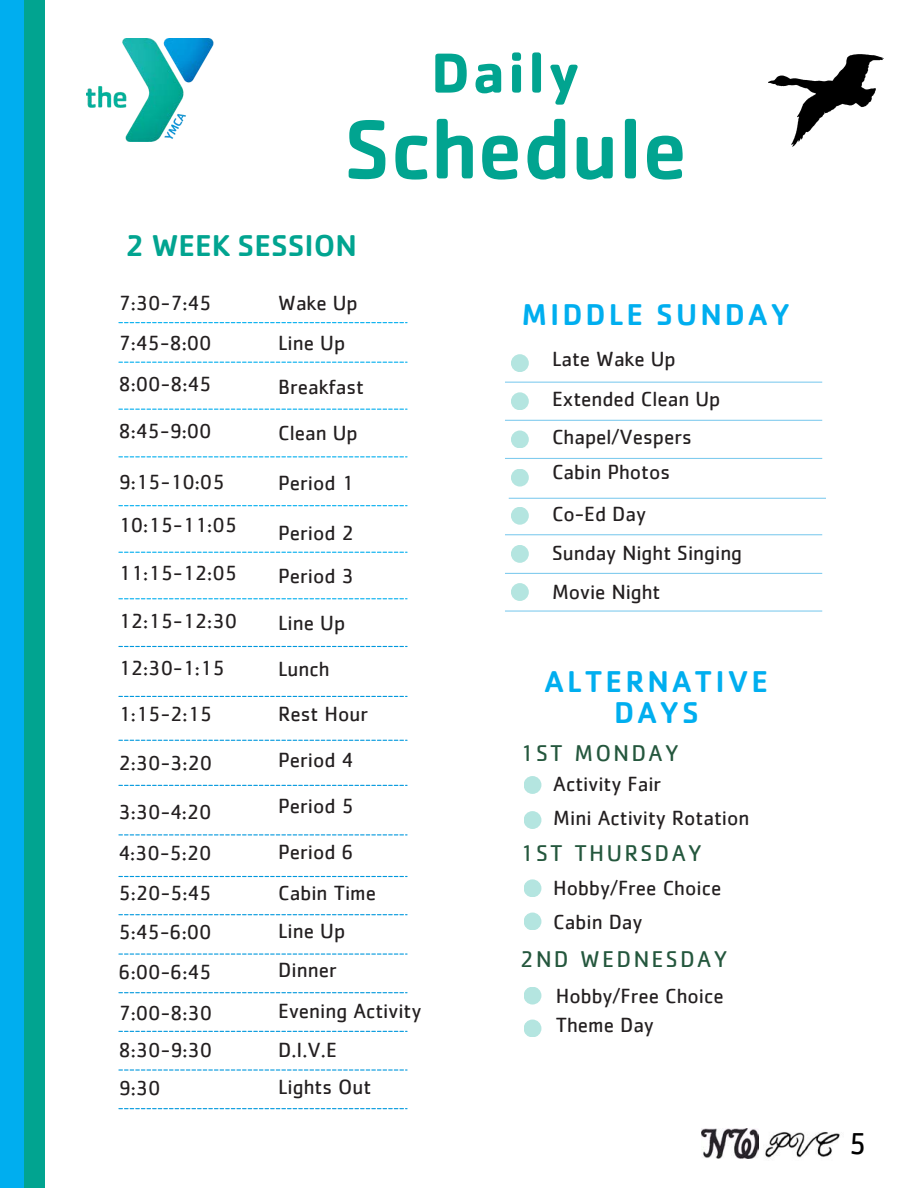
<style>
.page{position:relative;width:918px;height:1188px;background:#fff}
.page>*{position:absolute;margin:0;border:0;box-sizing:border-box;transform-origin:0 0}
.t1{font:500 86.55px "Cachet";color:#01a490}
.t2{font:700 58.35px "Cachet";letter-spacing:.055em;color:#01a490}
.t3{font:500 31.05px/30.3px "Cachet";letter-spacing:.1em;color:#00aeef;text-align:center}
.t4{font:500 31.05px "Cachet";color:#01a490}
.t5{font:31.05px "Cachet";color:#000}
.t6{font:23.55px "Cachet";letter-spacing:.1em;color:#24573d}
.t7{font:21.15px/40.3px "Cachet";color:#231f20}
</style>
<div class="page">
<svg style="left:118px;top:322px;width:290px;height:1px"></svg>
<hr style="left:505px;top:382px;width:317px;height:1px;background:#0098dd">
<hr style="left:509px;top:498px;width:317px;height:1px;background:#0098dd">
<hr style="left:505px;top:573px;width:317px;height:1px;background:#0098dd">
<hr style="left:505px;top:420px;width:317px;height:1px;background:#0098dd">
<hr style="left:505px;top:458px;width:317px;height:1px;background:#0098dd">
<hr style="left:505px;top:534px;width:317px;height:1px;background:#0098dd">
<hr style="left:505px;top:610px;width:317px;height:2px;background:#0098dd">
<svg style="left:118px;top:505px;width:290px;height:1px"></svg>
<svg style="left:118px;top:785px;width:290px;height:1px"></svg>
<svg style="left:118px;top:456px;width:290px;height:1px"></svg>
<svg style="left:118px;top:740px;width:290px;height:1px"></svg>
<svg style="left:118px;top:646px;width:290px;height:1px"></svg>
<svg style="left:118px;top:914px;width:290px;height:1px"></svg>
<svg style="left:118px;top:696px;width:290px;height:1px"></svg>
<svg style="left:118px;top:953px;width:290px;height:2px"></svg>
<svg style="left:118px;top:409px;width:290px;height:1px"></svg>
<svg style="left:118px;top:598px;width:290px;height:1px"></svg>
<svg style="left:118px;top:876px;width:290px;height:1px"></svg>
<svg style="left:118px;top:362px;width:290px;height:1px"></svg>
<svg style="left:118px;top:552px;width:290px;height:1px"></svg>
<svg style="left:118px;top:834px;width:290px;height:1px"></svg>
<div style="left:511px;top:354px;width:18px;height:18px;background:#b4e5e0;border-radius:50%"></div>
<div style="left:511px;top:469px;width:18px;height:18px;background:#b4e5e0;border-radius:50%"></div>
<div style="left:511px;top:583px;width:18px;height:18px;background:#b4e5e0;border-radius:50%"></div>
<div style="left:511px;top:392px;width:18px;height:18px;background:#b4e5e0;border-radius:50%"></div>
<div style="left:511px;top:507px;width:18px;height:18px;background:#b4e5e0;border-radius:50%"></div>
<div style="left:511px;top:430px;width:18px;height:18px;background:#b4e5e0;border-radius:50%"></div>
<div style="left:511px;top:545px;width:18px;height:18px;background:#b4e5e0;border-radius:50%"></div>
<svg style="left:118px;top:992px;width:290px;height:1px"></svg>
<svg style="left:118px;top:1031px;width:290px;height:1px"></svg>
<svg style="left:118px;top:1069px;width:290px;height:2px"></svg>
<svg style="left:118px;top:1108px;width:290px;height:1px"></svg>
<img style="left:768px;top:54px;width:116px;height:93px">
<div style="left:524px;top:776px;width:17px;height:18px;background:#b4e5e0;border-radius:50%"></div>
<div style="left:524px;top:811px;width:17px;height:18px;background:#b4e5e0;border-radius:50%"></div>
<div style="left:524px;top:879px;width:17px;height:18px;background:#b4e5e0;border-radius:50%"></div>
<div style="left:524px;top:913px;width:17px;height:17px;background:#b4e5e0;border-radius:50%"></div>
<div style="left:524px;top:987px;width:17px;height:18px;background:#b4e5e0;border-radius:50%"></div>
<div style="left:524px;top:1020px;width:17px;height:17px;background:#b4e5e0;border-radius:50%"></div>
<img style="left:86px;top:38px;width:128px;height:104px">
<img style="left:702px;top:1129px;width:56px;height:29px">
<img style="left:765px;top:1132px;width:75px;height:26px">
<div style="left:0;top:0;width:44px;height:1188px;background:linear-gradient(to bottom,#01a490,#01a490)"></div>
<div style="left:0;top:0;width:23px;height:1188px;background:#00aeef"></div>
<h2 class="t2" style="left:431px;top:35px;width:151px">Daily</h2>
<h1 class="t1" style="left:344px;top:93px;width:345px">Schedule</h1>
<h3 class="t4" style="left:126px;top:226px;width:233px">2 WEEK SESSION</h3>
<p class="t7" style="left:118px;top:284px;width:95px">7:30-7:45</p>
<p class="t7" style="left:278px;top:284px;width:81px;line-height:39.6px">Wake Up<br>Line Up</p>
<p class="t7" style="left:278px;top:368px;width:87px">Breakfast</p>
<p class="t7" style="left:118px;top:323px;width:95px">7:45-8:00</p>
<p class="t7" style="left:118px;top:364px;width:95px">8:00-8:45</p>
<p class="t7" style="left:118px;top:412px;width:95px">8:45-9:00</p>
<p class="t7" style="left:118px;top:461px;width:120px;line-height:43.2px">9:15-10:05<br>10:15-11:05</p>
<p class="t7" style="left:118px;top:554px;width:120px">11:15-12:05</p>
<p class="t7" style="left:118px;top:601px;width:120px">12:15-12:30</p>
<p class="t7" style="left:118px;top:646px;width:108px;line-height:45.9px">12:30-1:15<br>1:15-2:15</p>
<p class="t7" style="left:118px;top:744px;width:95px">2:30-3:20</p>
<p class="t7" style="left:118px;top:792px;width:95px;text-align:justify">3:30-4:20<br>4:30-5:20<br>5:20-5:45<br>5:45-6:00<br>6:00-6:45<br>7:00-8:30</p>
<p class="t7" style="left:118px;top:1031px;width:95px">8:30-9:30</p>
<p class="t7" style="left:118px;top:1069px;width:44px">9:30</p>
<p class="t7" style="left:278px;top:413px;width:81px">Clean Up</p>
<p class="t7" style="left:278px;top:464px;width:77px">Period 1</p>
<p class="t7" style="left:278px;top:513px;width:77px;line-height:42.6px">Period 2<br>Period 3</p>
<p class="t7" style="left:278px;top:601px;width:91px;line-height:45.8px">Line Up<br>Lunch<br>Rest Hour<br>Period 4</p>
<p class="t7" style="left:278px;top:784px;width:77px;line-height:45.8px">Period 5<br>Period 6</p>
<p class="t7" style="left:278px;top:875px;width:145px;line-height:39.2px">Cabin Time<br>Line Up<br>Dinner<br>Evening Activity<br>D.I.V.E</p>
<p class="t7" style="left:278px;top:1067px;width:95px">Lights Out</p>
<h3 class="t3" style="left:522px;top:298px;width:270px">MIDDLE SUNDAY</h3>
<p class="t7" style="left:552px;top:341px;width:170px;line-height:39px">Late Wake Up<br>Extended Clean Up<br>Chapel/Vespers</p>
<p class="t7" style="left:552px;top:451px;width:120px;line-height:42.6px">Cabin Photos<br>Co-Ed Day</p>
<p class="t7" style="left:552px;top:534px;width:192px;line-height:39.3px">Sunday Night Singing<br>Movie Night</p>
<h3 class="t3" style="left:545px;top:666px;width:225px">ALTERNATIVE<br>DAYS</h3>
<p class="t6" style="left:520px;top:743px;width:160px">1ST MONDAY</p>
<p class="t7" style="left:553px;top:768px;width:198px;line-height:33.8px">Activity Fair<br>Mini Activity Rotation</p>
<p class="t6" style="left:520px;top:842px;width:183px">1ST THURSDAY</p>
<p class="t7" style="left:553px;top:872px;width:170px;line-height:34px">Hobby/Free Choice<br>Cabin Day</p>
<p class="t6" style="left:520px;top:948px;width:209px">2ND WEDNESDAY</p>
<p class="t7" style="left:556px;top:977px;width:170px">Hobby/Free Choice</p>
<p class="t7" style="left:556px;top:1006px;width:100px">Theme Day</p>
<h3 class="t5" style="left:849px;top:1129px;width:20px">5</h3>
</div>
